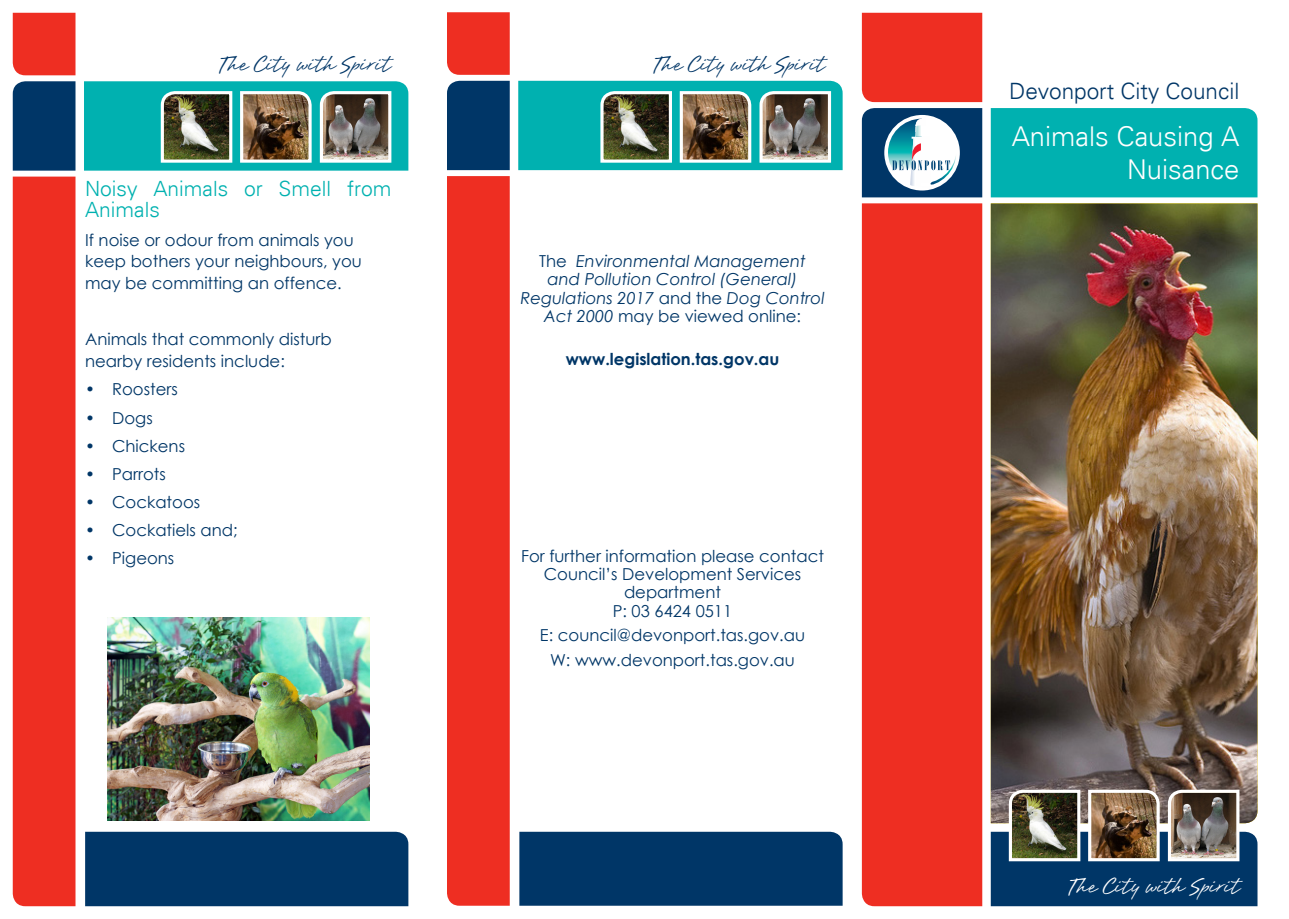
<style>
.page{position:relative;width:1289px;height:919px;background:#fff}
.page>*{position:absolute;margin:0;border:0;box-sizing:border-box;transform-origin:0 0}
.t1{font:27.3px "Brisa";color:#003667}
.Heading{font:300 27.3px/32.7px "Univers";color:#fff;text-align:right}
.t2{font:27.3px "Brisa";color:#fff}
.Heading-2{font:300 22.5px "Univers";color:#003667}
.Boxy_Text{font:300 21px/21.8px "Univers";color:#00b1b0}
.Boxy_Text-2{font:16.5px/21.8px "Century Gothic";color:#003667}
.Boxy_Text-3{font:italic 16.5px/18.3px "Century Gothic";color:#003667;text-align:center}
.Boxy_Text-4{font:700 16.5px "Century Gothic";color:#003667}
.s1{font-style:normal}
</style>
<div class="page">
<div style="left:990px;top:108px;width:267px;height:89px;background:#00b1b0"></div>
<div style="left:861px;top:13px;width:121px;height:89px;background:#ee2e22"></div>
<div style="left:861px;top:203px;width:121px;height:703px;background:#ee2e22"></div>
<img style="left:990px;top:203px;width:267px;height:585px">
<img style="left:990px;top:788px;width:267px;height:118px">
<svg style="left:861px;top:108px;width:121px;height:89px"></svg>
<div style="left:447px;top:12px;width:62px;height:63px;background:#ee2e22"></div>
<div style="left:447px;top:81px;width:62px;height:89px;background:#003667"></div>
<div style="left:447px;top:176px;width:62px;height:729px;background:#ee2e22"></div>
<div style="left:519px;top:831px;width:323px;height:74px;background:#003667"></div>
<div style="left:13px;top:13px;width:62px;height:62px;background:#ee2e22"></div>
<svg style="left:13px;top:81px;width:62px;height:825px;background:#d4302b"></svg>
<div style="left:85px;top:831px;width:323px;height:75px;background:#003667"></div>
<img style="left:518px;top:81px;width:324px;height:89px">
<img style="left:84px;top:81px;width:324px;height:90px">
<img style="left:107px;top:617px;width:262px;height:203px">
<p class="t1" style="left:218px;top:50px;width:174px">The City with Spirit</p>
<p class="Boxy_Text" style="left:85px;top:177px;width:308px">Noisy Animals or Smell from<br>Animals</p>
<p class="Boxy_Text-2" style="left:85px;top:228px;width:278px">If noise or odour from animals you keep bothers your neighbours, you may be committing an offence.</p>
<p class="Boxy_Text-2" style="left:85px;top:328px;width:248px">Animals that commonly disturb nearby residents include:</p>
<p class="Boxy_Text-2" style="left:85px;top:378px;width:94px">• Roosters</p>
<p class="Boxy_Text-2" style="left:85px;top:406px;width:69px">• Dogs</p>
<p class="Boxy_Text-2" style="left:85px;top:434px;width:101px">• Chickens</p>
<p class="Boxy_Text-2" style="left:85px;top:463px;width:82px">• Parrots</p>
<p class="Boxy_Text-2" style="left:85px;top:491px;width:117px">• Cockatoos</p>
<p class="Boxy_Text-2" style="left:85px;top:519px;width:154px">• Cockatiels and;</p>
<p class="Boxy_Text-2" style="left:85px;top:547px;width:91px">• Pigeons</p>
<p class="t1" style="left:652px;top:50px;width:174px">The City with Spirit</p>
<p class="Boxy_Text-3" style="left:520px;top:252px;width:306px"><span class="s1">The</span> Environmental Management<br>and Pollution Control (General)<br>Regulations 2017 <span class="s1">and the</span> Dog Control<br>Act 2000 <span class="s1">may be viewed online:</span></p>
<p class="Boxy_Text-4" style="left:565px;top:346px;width:215px">www.legislation.tas.gov.au</p>
<p class="Boxy_Text-2" style="left:521px;top:546px;width:304px;line-height:18.3px;text-align:center">For further information please contact<br>Council’s Development Services department</p>
<p class="Boxy_Text-2" style="left:612px;top:599px;width:121px">P: 03 6424 0511</p>
<p class="Boxy_Text-2" style="left:540px;top:624px;width:267px">E: council@devonport.tas.gov.au</p>
<p class="Boxy_Text-2" style="left:550px;top:649px;width:246px">W: www.devonport.tas.gov.au</p>
<p class="Heading-2" style="left:1009px;top:77px;width:232px">Devonport City Council</p>
<p class="Heading" style="left:1011px;top:120px;width:229px">Animals Causing A<br>Nuisance</p>
<p class="t2" style="left:1067px;top:871px;width:174px">The City with Spirit</p>
</div>
